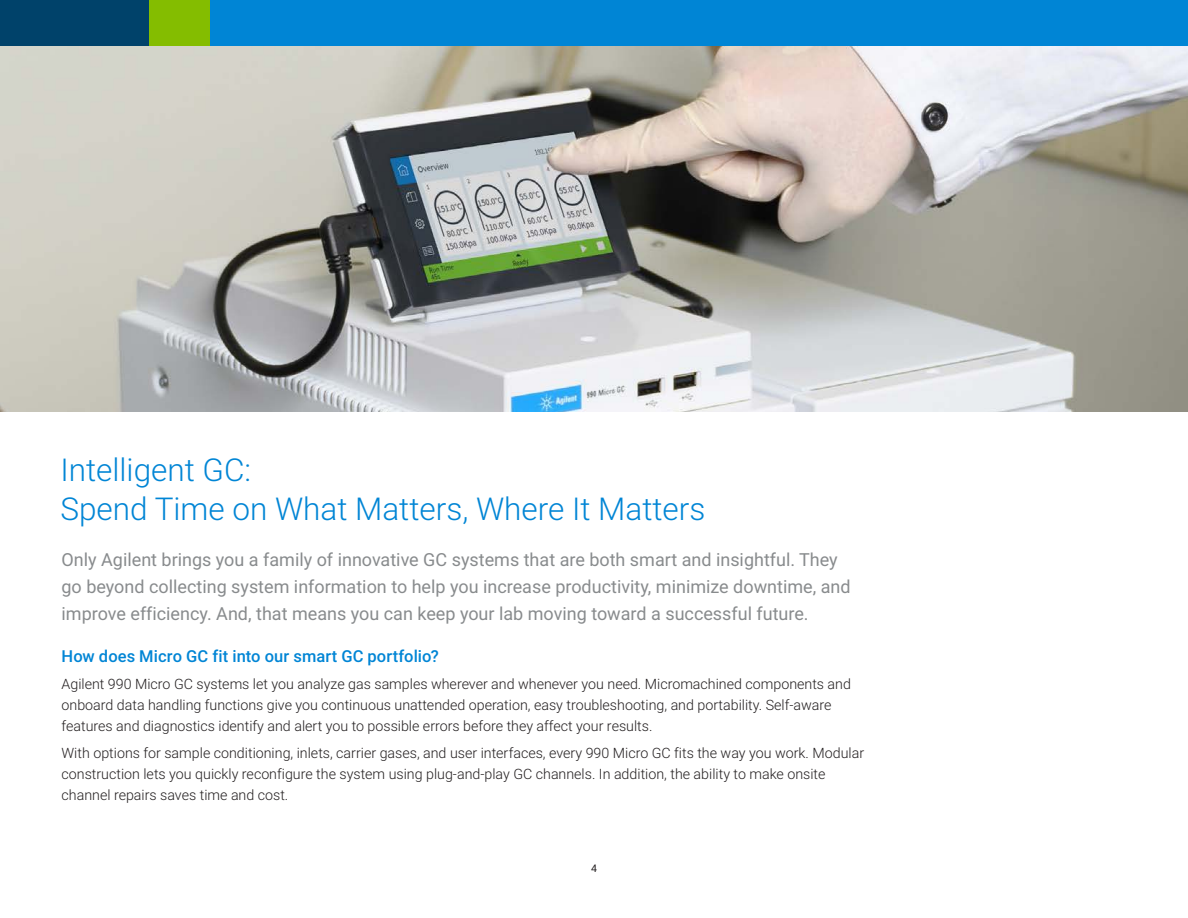
<style>
.page{position:relative;width:1188px;height:918px;background:#fff}
.page>*{position:absolute;margin:0;border:0;box-sizing:border-box;transform-origin:0 0}
.BROCHURE_int_photo_h{font:300 31.5px/39px "Roboto";color:#0085d5}
.BROCHURE_paragraph_g{font:18px/27px "Roboto";color:#888b8d}
.BROCHURE_subhead_blu{font:500 16.5px "Roboto";letter-spacing:.005em;color:#0085d5}
.BROCHURE_bullet_text{font:300 14.25px/21px "Roboto";color:#231f20}
.t1{font:10.5px "Roboto";color:#231f20}
</style>
<div class="page">
<div style="left:0;top:0;width:1188px;height:46px;background:#0085d5"></div>
<div style="left:0;top:0;width:148px;height:46px;background:#00426a"></div>
<div style="left:149px;top:0;width:61px;height:46px;background:#84bd00"></div>
<img style="left:0;top:46px;width:1188px;height:365px">
<p class="BROCHURE_int_photo_h" style="left:60px;top:450px;width:646px">Intelligent GC:<br>Spend Time on What Matters, Where It Matters</p>
<p class="BROCHURE_paragraph_g" style="left:62px;top:546px;width:791px">Only Agilent brings you a family of innovative GC systems that are both smart and insightful. They go beyond collecting system information to help you increase productivity, minimize downtime, and improve efficiency. And, that means you can keep your lab moving toward a successful future.</p>
<p class="BROCHURE_subhead_blu" style="left:62px;top:644px;width:379px">How does Micro GC fit into our smart GC portfolio?</p>
<p class="BROCHURE_bullet_text" style="left:62px;top:673px;width:791px">Agilent 990 Micro GC systems let you analyze gas samples wherever and whenever you need. Micromachined components and onboard data handling functions give you continuous unattended operation, easy troubleshooting, and portability. Self-aware features and diagnostics identify and alert you to possible errors before they affect your results.</p>
<p class="BROCHURE_bullet_text" style="left:62px;top:742px;width:804px">With options for sample conditioning, inlets, carrier gases, and user interfaces, every 990 Micro GC fits the way you work. Modular construction lets you quickly reconfigure the system using plug-and-play GC channels. In addition, the ability to make onsite channel repairs saves time and cost.</p>
<p class="t1" style="left:591px;top:861px;width:7px">4</p>
</div>
